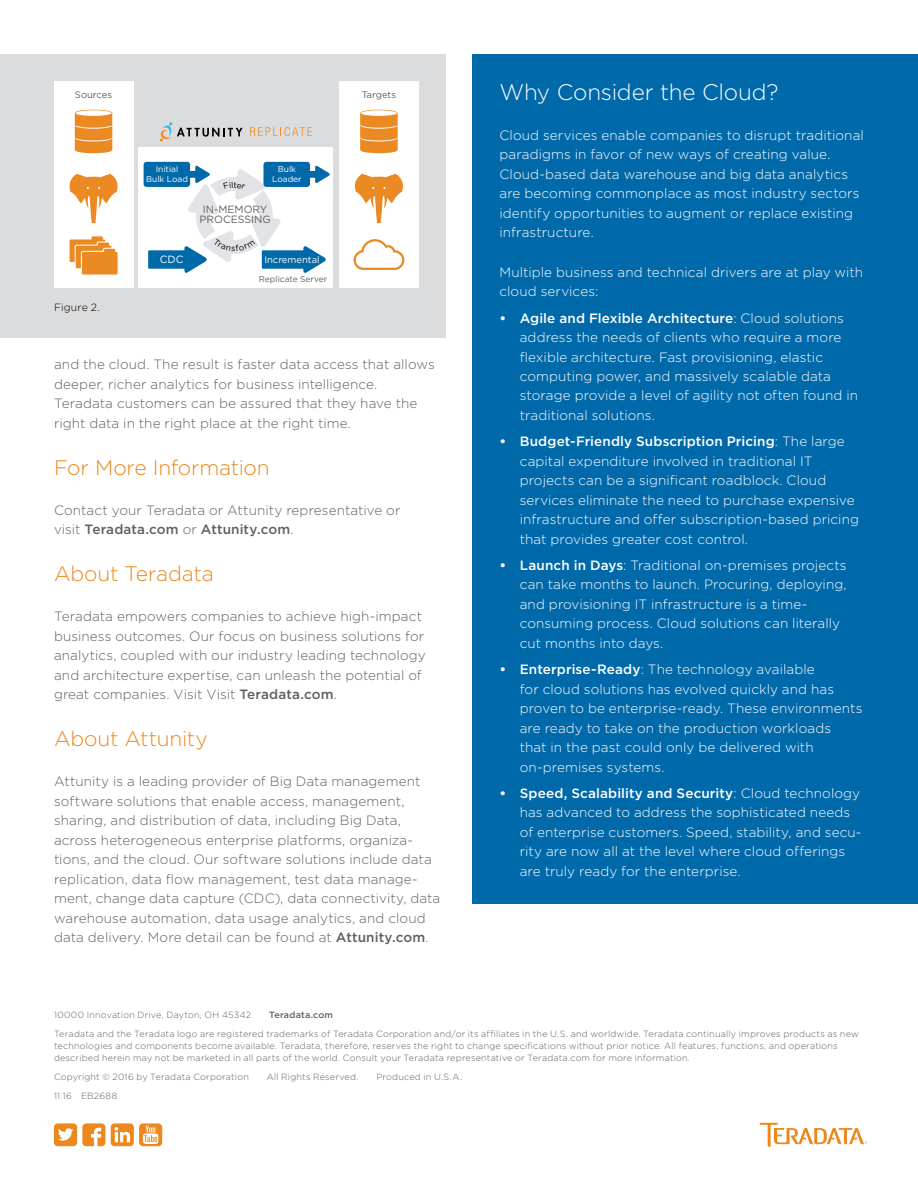
<style>
.page{position:relative;width:918px;height:1188px;background:#fff}
.page>*{position:absolute;margin:0;border:0;box-sizing:border-box;transform-origin:0 0}
.t1{font:300 22.5px "Gotham";letter-spacing:-.01em;color:#fff}
.t2{font:300 21px "Gotham";letter-spacing:-.01em;color:#ec881d}
.t3{font:300 13.5px/19.5px "Gotham";letter-spacing:.005em;color:#fff}
.t4{font:300 13.5px/19.5px "Gotham";letter-spacing:.005em;color:#5f6062}
.t5{font:10.5px/10.5px "Gotham";color:#5f6062;text-align:center}
.t6{font:300 10.5px "Gotham";letter-spacing:.01em;color:#000}
.t7{font:10.5px "Gotham";color:#fff}
.t8{font:9.45px "Gotham";color:#5f6062}
.t9{font:9.45px "Gotham";color:#fff}
.t10{font:300 9px/12px "Gotham";letter-spacing:.02em;color:#5f6062}
.t11{font:500 9px "Gotham";letter-spacing:.025em;color:#5f6062}
.t12{font:8.4px/9.4px "Gotham";color:#fff;text-align:center}
.t13{font:8.4px "Gotham";color:#5f6062}
.s1{font-weight:500}
.s2{font-weight:700}
</style>
<div class="page">
<svg style="left:759px;top:1123px;width:108px;height:24px"></svg>
<svg style="left:54px;top:1123px;width:51px;height:23px"></svg>
<svg style="left:111px;top:1123px;width:51px;height:23px"></svg>
<div style="left:472px;top:54px;width:446px;height:849px;background:#0069aa"></div>
<div style="left:0;top:54px;width:446px;height:284px;background:#dbdcdd"></div>
<div style="left:54px;top:81px;width:79px;height:207px;background:#fff"></div>
<div style="left:138px;top:147px;width:195px;height:141px;background:#fff"></div>
<div style="left:339px;top:81px;width:79px;height:207px;background:#fff"></div>
<svg style="left:75px;top:110px;width:37px;height:43px"></svg>
<div style="left:75px;top:110px;width:37px;height:6px;background:#fff;border-radius:50%"></div>
<svg style="left:360px;top:110px;width:38px;height:43px"></svg>
<div style="left:361px;top:110px;width:36px;height:6px;background:#fff;border-radius:50%"></div>
<svg style="left:69px;top:235px;width:49px;height:40px"></svg>
<svg style="left:69px;top:174px;width:49px;height:49px"></svg>
<svg style="left:355px;top:174px;width:48px;height:49px"></svg>
<svg style="left:160px;top:122px;width:83px;height:20px"></svg>
<svg style="left:250px;top:127px;width:62px;height:9px"></svg>
<div style="left:144px;top:162px;width:46px;height:25px;background:#0069aa;border-radius:3px"></div>
<div style="left:263px;top:162px;width:47px;height:25px;background:#0069aa;border-radius:3px"></div>
<svg style="left:354px;top:239px;width:50px;height:31px"></svg>
<svg style="left:148px;top:166px;width:182px;height:107px"></svg>
<p class="t8" style="left:75px;top:90px;width:39px">Sources</p>
<p class="t6" style="left:54px;top:301px;width:47px">Figure 2.</p>
<p class="t12" style="left:146px;top:165px;width:43px">Initial<br>Bulk Load</p>
<p class="t12" style="left:272px;top:165px;width:31px">Bulk<br>Loader</p>
<p class="t5" style="left:200px;top:204px;width:73px">IN-MEMORY<br>PROCESSING</p>
<p class="t7" style="left:160px;top:254px;width:25px">CDC</p>
<p class="t9" style="left:264px;top:254px;width:57px">Incremental</p>
<p class="t13" style="left:259px;top:275px;width:70px">Replicate Server</p>
<p class="t8" style="left:362px;top:90px;width:36px">Targets</p>
<p class="t4" style="left:54px;top:354px;width:382px">and the cloud. The result is faster data access that allows deeper, richer analytics for business intelligence.<br>Teradata customers can be assured that they have the right data in the right place at the right time.</p>
<h2 class="t2" style="left:54px;top:456px;width:217px">For More Information</h2>
<p class="t4" style="left:54px;top:500px;width:348px">Contact your Teradata or Attunity representative or visit <span class="s1">Teradata.com</span> or <span class="s1">Attunity.com</span>.</p>
<h2 class="t2" style="left:54px;top:562px;width:161px">About Teradata</h2>
<p class="t4" style="left:54px;top:606px;width:373px">Teradata empowers companies to achieve high-impact business outcomes. Our focus on business solutions for analytics, coupled with our industry leading technology and architecture expertise, can unleash the potential of great companies. Visit Visit <span class="s1">Teradata.com</span>.</p>
<h2 class="t2" style="left:54px;top:727px;width:155px">About Attunity</h2>
<p class="t4" style="left:54px;top:771px;width:388px">Attunity is a leading provider of Big Data management software solutions that enable access, management, sharing, and distribution of data, including Big Data, across heterogeneous enterprise platforms, organiza&shy;tions, and the cloud. Our software solutions include data replication, data flow management, test data manage&shy;ment, change data capture (CDC), data connectivity, data warehouse automation, data usage analytics, and cloud data delivery. More detail can be found at <span class="s1">Attunity.com</span>.</p>
<h1 class="t1" style="left:500px;top:80px;width:281px">Why Consider the Cloud?</h1>
<p class="t3" style="left:500px;top:125px;width:366px">Cloud services enable companies to disrupt traditional paradigms in favor of new ways of creating value.<br>Cloud-based data warehouse and big data analytics are becoming commonplace as most industry sectors identify opportunities to augment or replace existing infrastructure.</p>
<p class="t3" style="left:500px;top:262px;width:365px">Multiple business and technical drivers are at play with cloud services:</p>
<p class="t3" style="left:520px;top:308px;width:340px;text-indent:-20px"><span class="s2">•</span> <span class="s1">Agile and Flexible Architecture</span>: Cloud solutions address the needs of clients who require a more flexible architecture. Fast provisioning, elastic computing power, and massively scalable data storage provide a level of agility not often found in traditional solutions.</p>
<p class="t3" style="left:520px;top:432px;width:341px;text-indent:-20px"><span class="s2">•</span> <span class="s1">Budget-Friendly Subscription Pricing</span>: The large capital expenditure involved in traditional IT projects can be a significant roadblock. Cloud services eliminate the need to purchase expensive infrastructure and offer subscription-based pricing that provides greater cost control.</p>
<p class="t3" style="left:520px;top:555px;width:328px;text-indent:-20px"><span class="s2">•</span> <span class="s1">Launch in Days</span>: Traditional on-premises projects can take months to launch. Procuring, deploying, and provisioning IT infrastructure is a time&shy;consuming process. Cloud solutions can literally cut months into days.</p>
<p class="t3" style="left:520px;top:659px;width:344px;text-indent:-20px"><span class="s2">•</span> <span class="s1">Enterprise-Ready</span>: The technology available<br>for cloud solutions has evolved quickly and has proven to be enterprise-ready. These environments are ready to take on the production workloads<br>that in the past could only be delivered with on-premises systems.</p>
<p class="t3" style="left:520px;top:783px;width:343px;text-indent:-20px"><span class="s2">•</span> <span class="s1">Speed, Scalability and Security</span>: Cloud technology has advanced to address the sophisticated needs of enterprise customers. Speed, stability, and secu&shy;rity are now all at the level where cloud offerings are truly ready for the enterprise.</p>
<p class="t10" style="left:54px;top:1009px;width:199px">10000 Innovation Drive, Dayton, OH 45342</p>
<p class="t11" style="left:269px;top:1010px;width:66px">Teradata.com</p>
<p class="t10" style="left:54px;top:1028px;width:806px">Teradata and the Teradata logo are registered trademarks of Teradata Corporation and/or its affiliates in the U.S. and worldwide. Teradata continually improves products as new technologies and components become available. Teradata, therefore, reserves the right to change specifications without prior notice. All features, functions, and operations described herein may not be marketed in all parts of the world. Consult your Teradata representative or Teradata.com for more information.</p>
<p class="t10" style="left:54px;top:1070px;width:196px">Copyright © 2016 by Teradata Corporation</p>
<p class="t10" style="left:267px;top:1070px;width:93px">All Rights Reserved.</p>
<p class="t10" style="left:376px;top:1070px;width:87px">Produced in U.S.A.</p>
<p class="t10" style="left:54px;top:1089px;width:65px">11.16 EB2688</p>
</div>
